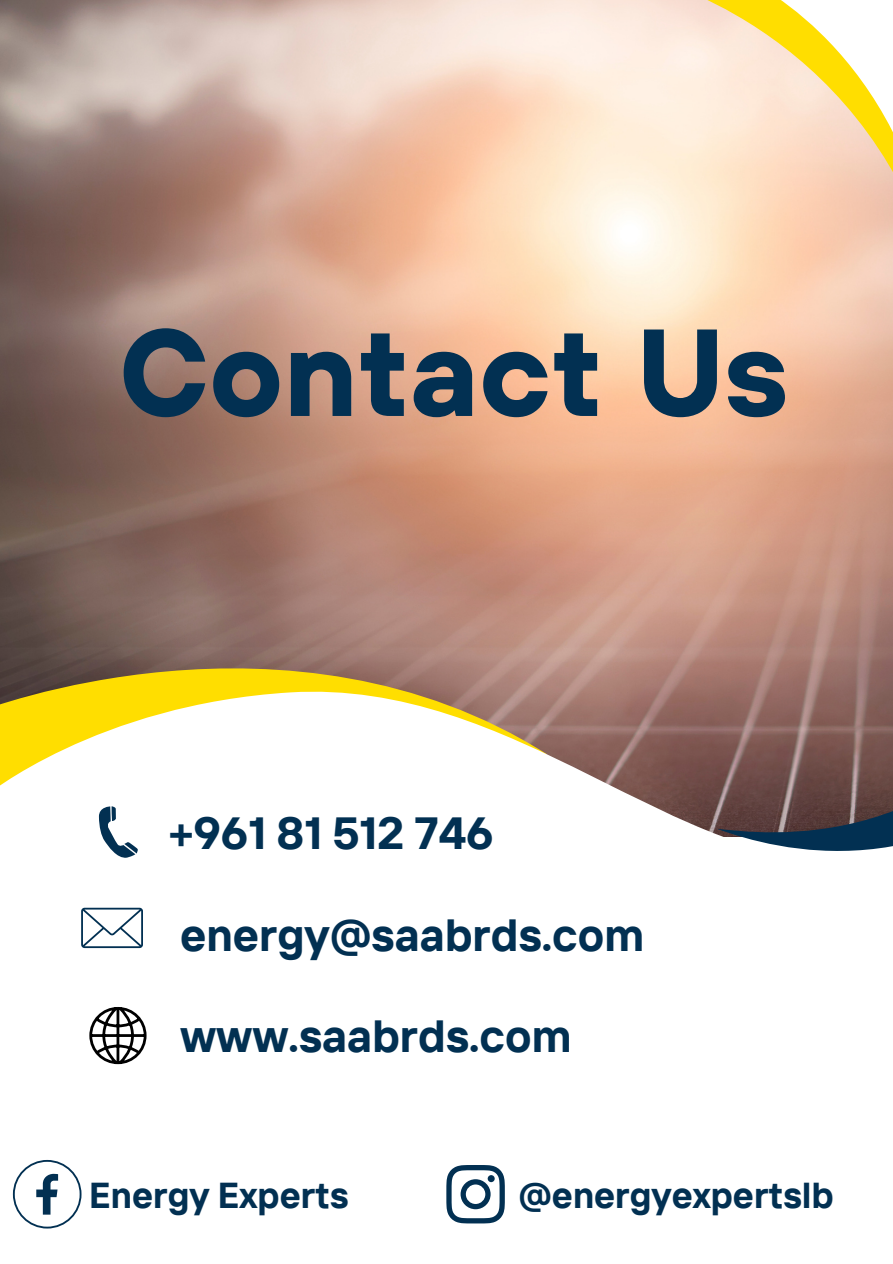
<style>
.page{position:relative;width:893px;height:1264px;background:#fff}
.page>*{position:absolute;margin:0;border:0;box-sizing:border-box;transform-origin:0 0}
.t1{font:700 123.45px "TT Hoves";color:#023052}
.t2{font:700 45px "TT Interphases";color:#023052}
.t3{font:700 36px "TT Interphases";color:#023052}
</style>
<div class="page">
<img style="left:0;top:0;width:892px;height:644px">
<svg style="left:0;top:575px;width:553px;height:69px"></svg>
<svg style="left:0;top:644px;width:706px;height:421px"></svg>
<svg style="left:706px;top:639px;width:186px;height:212px"></svg>
<svg style="left:642px;top:0;width:250px;height:265px;fill:#feeddb"></svg>
<svg style="left:739px;top:0;width:153px;height:250px"></svg>
<svg style="left:99px;top:806px;width:39px;height:53px"></svg>
<svg style="left:81px;top:907px;width:62px;height:41px"></svg>
<svg style="left:89px;top:1006px;width:58px;height:58px"></svg>
<svg style="left:13px;top:1159px;width:68px;height:69px"></svg>
<svg style="left:446px;top:1165px;width:59px;height:58px"></svg>
<div style="left:487px;top:1175px;width:7px;height:7px;background:#023052;border-radius:50%"></div>
<p class="t1" style="left:119px;top:292px;width:671px">Contact Us</p>
<p class="t2" style="left:169px;top:804px;width:326px">+961 81 512 746</p>
<p class="t2" style="left:180px;top:905px;width:465px">energy@saabrds.com</p>
<p class="t2" style="left:180px;top:1007px;width:393px">www.saabrds.com</p>
<p class="t3" style="left:89px;top:1171px;width:261px">Energy Experts</p>
<p class="t3" style="left:518px;top:1171px;width:317px">@energyexpertslb</p>
</div>
